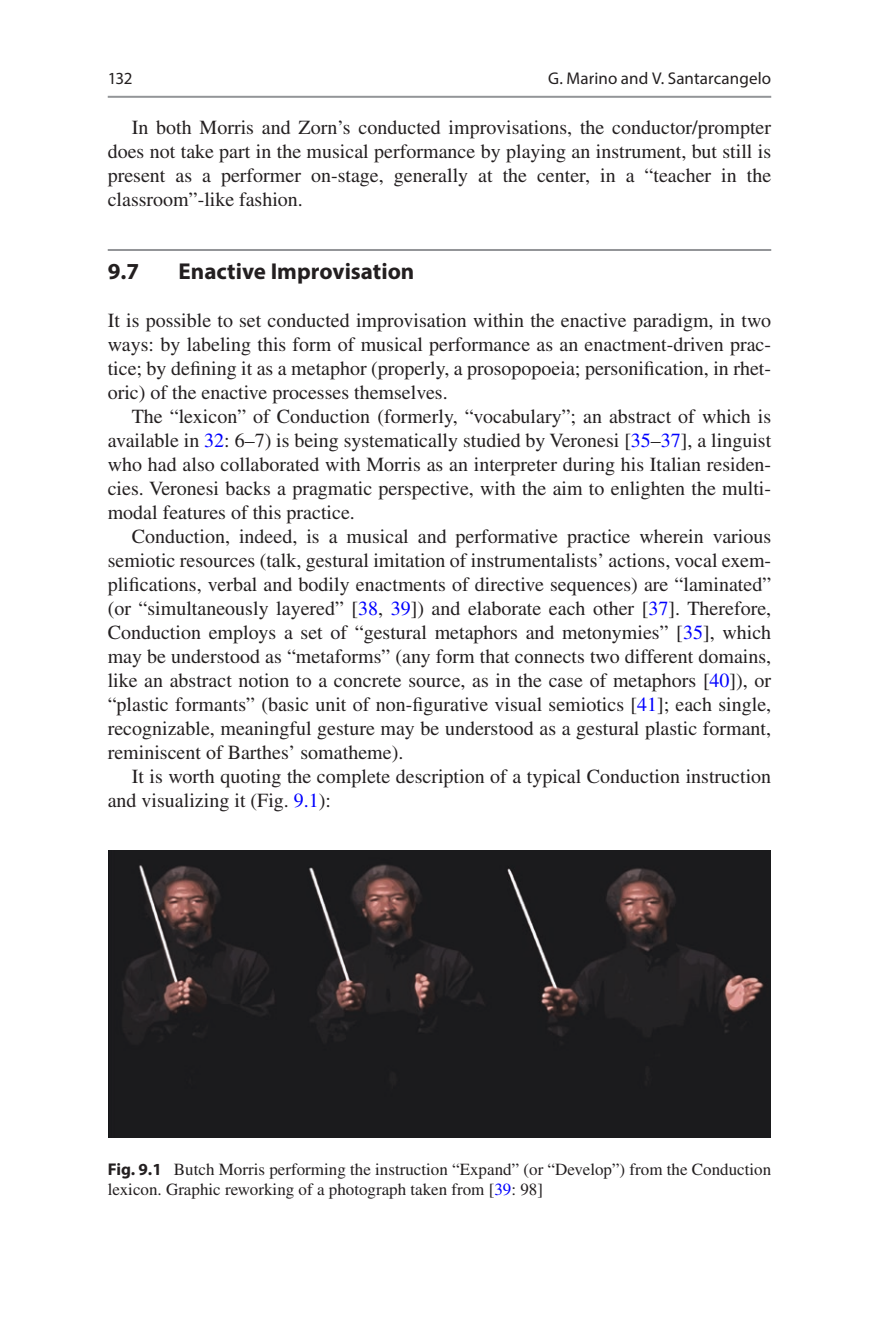
<style>
.page{position:relative;width:879px;height:1333px;background:#fff}
.page>*{position:absolute;margin:0;border:0;box-sizing:border-box;transform-origin:0 0}
._1_hd{font:700 23px "Myriad Pro";color:#231f20}
.Text{font:20px/24px "Times LT Std";color:#231f20;text-align:justify}
.Text_flush{font:20px/24px "Times LT Std";color:#231f20;text-align:justify}
.t1{font:17px/20px "Times LT Std";color:#231f20}
.t2{font:17px "Myriad Pro";letter-spacing:.01em;color:#231f20}
.s1{color:#00f}
.s2{font-family:"Myriad Pro";font-weight:700}
</style>
<div class="page">
<hr style="left:108px;top:249px;width:663px;height:2px;background:#939598">
<img style="left:108px;top:850px;width:663px;height:287px">
<hr style="left:108px;top:96px;width:663px;height:2px;background:#939598">
<p class="t2" style="left:548px;top:68px;width:225px">G. Marino and V. Santarcangelo</p>
<p class="t2" style="left:108px;top:68px;width:26px">132</p>
<p class="Text" style="left:108px;top:116px;width:665px;text-indent:24px">In both Morris and Zorn’s conducted improvisations, the conductor/prompter does not take part in the musical performance by playing an instrument, but still is present as a performer on-stage, generally at the center, in a “teacher in the classroom”-like fashion.</p>
<h2 class="_1_hd" style="left:108px;top:256px;width:33px">9.7</h2>
<h2 class="_1_hd" style="left:179px;top:256px;width:237px">Enactive Improvisation</h2>
<p class="Text_flush" style="left:108px;top:308px;width:665px">It is possible to set conducted improvisation within the enactive paradigm, in two ways: by labeling this form of musical performance as an enactment-driven prac&shy;tice; by defining it as a metaphor (properly, a prosopopoeia; personification, in rhet&shy;oric) of the enactive processes themselves.</p>
<p class="Text" style="left:108px;top:404px;width:665px;text-indent:24px">The “lexicon” of Conduction (formerly, “vocabulary”; an abstract of which is available in <span class="s1">32</span>: 6–7) is being systematically studied by Veronesi [<span class="s1">35</span>–<span class="s1">37</span>], a linguist who had also collaborated with Morris as an interpreter during his Italian residen&shy;cies. Veronesi backs a pragmatic perspective, with the aim to enlighten the multi&shy;modal features of this practice.</p>
<p class="Text" style="left:108px;top:524px;width:665px;text-indent:24px">Conduction, indeed, is a musical and performative practice wherein various semiotic resources (talk, gestural imitation of instrumentalists’ actions, vocal exem&shy;plifications, verbal and bodily enactments of directive sequences) are “laminated” (or “simultaneously layered” [<span class="s1">38</span>, <span class="s1">39</span>]) and elaborate each other [<span class="s1">37</span>]. Therefore, Conduction employs a set of “gestural metaphors and metonymies” [<span class="s1">35</span>], which may be understood as “metaforms” (any form that connects two different domains, like an abstract notion to a concrete source, as in the case of metaphors [<span class="s1">40</span>]), or “plastic formants” (basic unit of non-figurative visual semiotics [<span class="s1">41</span>]; each single, recognizable, meaningful gesture may be understood as a gestural plastic formant, reminiscent of Barthes’ somatheme).</p>
<p class="Text" style="left:108px;top:764px;width:665px;text-indent:24px">It is worth quoting the complete description of a typical Conduction instruction and visualizing it (Fig. <span class="s1">9.1</span>):</p>
<p class="t1" style="left:108px;top:1158px;width:665px"><span class="s2">Fig. 9.1</span> Butch Morris performing the instruction “Expand” (or “Develop”) from the Conduction lexicon. Graphic reworking of a photograph taken from [<span class="s1">39</span>: 98]</p>
</div>
